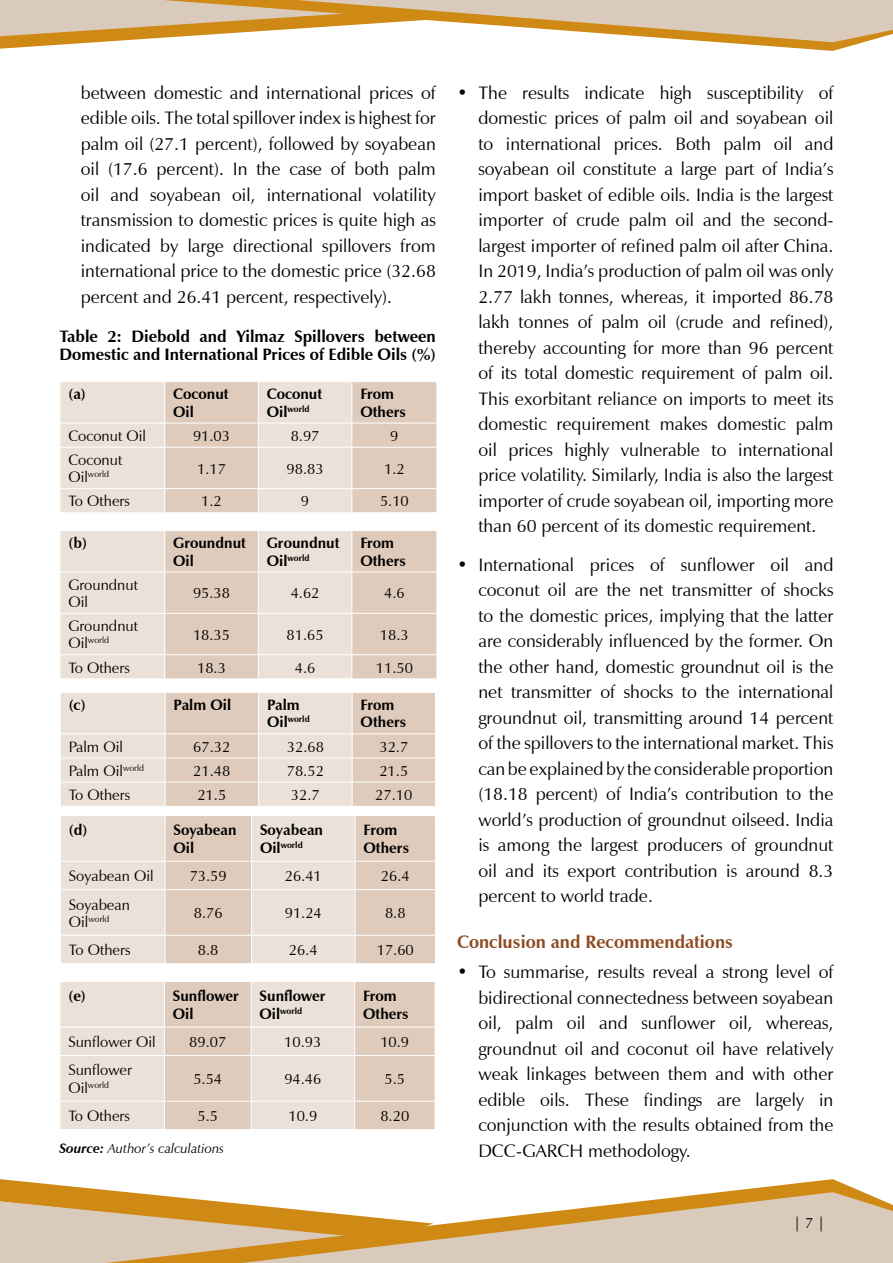
<style>
.page{position:relative;width:893px;height:1263px;background:#fff}
.page>*{position:absolute;margin:0;border:0;box-sizing:border-box;transform-origin:0 0}
.t1{font:18px/25.5px "Zapf Humanist 601 BT";color:#000;text-align:justify}
.t2{font:700 18px "Zapf Humanist 601 BT";color:#8d4b20}
.t3{font:700 16.5px/18px "Zapf Humanist 601 BT";color:#000}
.t4{font:15px/17.2px "Zapf Humanist 601 BT";color:#000}
.t5{font:700 15px/17.2px "Zapf Humanist 601 BT";color:#000}
.t6{font:italic 13.5px "Zapf Humanist 601 BT";color:#000}
.t7{font:700 8.7px "Zapf Humanist 601 BT";color:#000}
.t8{font:8.7px "Zapf Humanist 601 BT";color:#000}
.s1{font-size:15px}
.s2{font-weight:700}
</style>
<div class="page">
<svg style="left:0;top:1179px;width:21px;height:84px;background:#d7b990"></svg>
<svg style="left:21px;top:1179px;width:842px;height:84px"></svg>
<svg style="left:135px;top:1192px;width:758px;height:71px;fill:#dacabb"></svg>
<svg style="left:0;top:0;width:893px;height:51px"></svg>
<svg style="left:60px;top:382px;width:377px;height:130px;background:#e6d7cc"></svg>
<svg style="left:60px;top:531px;width:377px;height:147px;background:#e7d9cd"></svg>
<svg style="left:60px;top:693px;width:375px;height:113px;background:#e7d8cc"></svg>
<svg style="left:61px;top:816px;width:374px;height:147px;background:#e6d8cc"></svg>
<svg style="left:60px;top:982px;width:375px;height:147px;background:#e6d8cc"></svg>
<p class="t1" style="left:81px;top:80px;width:357px">between domestic and international prices of edible oils. The total spillover index is highest for palm oil (27.1 percent), followed by soyabean oil (17.6 percent). In the case of both palm oil and soyabean oil, international volatility transmission to domestic prices is quite high as indicated by large directional spillovers from international price to the domestic price (32.68 percent and 26.41 percent, respectively).</p>
<p class="t3" style="left:60px;top:327px;width:378px">Table 2: Diebold and Yilmaz Spillovers between<br>Domestic and International Prices of Edible Oils (%)</p>
<p class="t5" style="left:68px;top:386px;width:19px">(a)</p>
<p class="t5" style="left:173px;top:386px;width:57px">Coconut<br>Oil</p>
<p class="t5" style="left:267px;top:386px;width:57px">Coconut</p>
<p class="t5" style="left:360px;top:386px;width:47px">From<br>Others</p>
<p class="t7" style="left:267px;top:403px;width:44px"><span class="s1">Oil</span>world</p>
<p class="t4" style="left:68px;top:427px;width:79px">Coconut Oil</p>
<p class="t4" style="left:193px;top:427px;width:39px">91.03</p>
<p class="t4" style="left:291px;top:427px;width:30px">8.97</p>
<p class="t4" style="left:390px;top:427px;width:10px">9</p>
<p class="t4" style="left:68px;top:451px;width:55px">Coconut</p>
<p class="t8" style="left:68px;top:469px;width:42px"><span class="s1">Oil</span>world</p>
<p class="t4" style="left:197px;top:460px;width:30px">1.17</p>
<p class="t4" style="left:287px;top:460px;width:39px">98.83</p>
<p class="t4" style="left:384px;top:460px;width:22px">1.2</p>
<p class="t4" style="left:68px;top:493px;width:63px">To Others</p>
<p class="t4" style="left:201px;top:493px;width:22px">1.2</p>
<p class="t4" style="left:301px;top:493px;width:10px">9</p>
<p class="t4" style="left:380px;top:493px;width:30px">5.10</p>
<p class="t5" style="left:68px;top:534px;width:20px">(b)</p>
<p class="t5" style="left:173px;top:534px;width:74px">Groundnut<br>Oil</p>
<p class="t5" style="left:267px;top:534px;width:74px">Groundnut</p>
<p class="t5" style="left:360px;top:534px;width:47px">From<br>Others</p>
<p class="t7" style="left:267px;top:552px;width:44px"><span class="s1">Oil</span>world</p>
<p class="t4" style="left:68px;top:576px;width:71px">Groundnut<br>Oil</p>
<p class="t4" style="left:193px;top:584px;width:39px">95.38</p>
<p class="t4" style="left:291px;top:584px;width:30px">4.62</p>
<p class="t4" style="left:384px;top:584px;width:22px">4.6</p>
<p class="t4" style="left:68px;top:617px;width:71px">Groundnut</p>
<p class="t8" style="left:68px;top:635px;width:42px"><span class="s1">Oil</span>world</p>
<p class="t4" style="left:193px;top:626px;width:39px">18.35</p>
<p class="t4" style="left:287px;top:626px;width:39px">81.65</p>
<p class="t4" style="left:380px;top:626px;width:30px">18.3</p>
<p class="t4" style="left:68px;top:659px;width:63px">To Others</p>
<p class="t4" style="left:197px;top:659px;width:30px">18.3</p>
<p class="t4" style="left:295px;top:659px;width:22px">4.6</p>
<p class="t4" style="left:376px;top:659px;width:39px">11.50</p>
<p class="t5" style="left:69px;top:696px;width:18px">(c)</p>
<p class="t5" style="left:174px;top:696px;width:59px">Palm Oil</p>
<p class="t5" style="left:267px;top:696px;width:34px">Palm</p>
<p class="t7" style="left:267px;top:714px;width:44px"><span class="s1">Oil</span>world</p>
<p class="t5" style="left:361px;top:696px;width:47px">From<br>Others</p>
<p class="t4" style="left:69px;top:738px;width:56px">Palm Oil</p>
<p class="t4" style="left:193px;top:738px;width:39px">67.32</p>
<p class="t4" style="left:287px;top:738px;width:39px">32.68</p>
<p class="t4" style="left:379px;top:738px;width:30px">32.7</p>
<p class="t4" style="left:69px;top:762px;width:77px">Palm Oil<sup>world</sup></p>
<p class="t4" style="left:193px;top:762px;width:39px">21.48</p>
<p class="t4" style="left:287px;top:762px;width:39px">78.52</p>
<p class="t4" style="left:379px;top:762px;width:30px">21.5</p>
<p class="t4" style="left:69px;top:786px;width:63px">To Others</p>
<p class="t4" style="left:197px;top:786px;width:30px">21.5</p>
<p class="t4" style="left:291px;top:786px;width:30px">32.7</p>
<p class="t4" style="left:375px;top:786px;width:39px">27.10</p>
<p class="t5" style="left:69px;top:822px;width:20px">(d)</p>
<p class="t5" style="left:173px;top:822px;width:65px">Soyabean<br>Oil</p>
<p class="t5" style="left:260px;top:822px;width:65px">Soyabean</p>
<p class="t5" style="left:364px;top:822px;width:47px">From<br>Others</p>
<p class="t7" style="left:260px;top:839px;width:44px"><span class="s1">Oil</span>world</p>
<p class="t4" style="left:69px;top:867px;width:86px">Soyabean Oil</p>
<p class="t4" style="left:190px;top:867px;width:39px">73.59</p>
<p class="t4" style="left:285px;top:867px;width:39px">26.41</p>
<p class="t4" style="left:381px;top:867px;width:30px">26.4</p>
<p class="t4" style="left:69px;top:896px;width:63px">Soyabean</p>
<p class="t8" style="left:69px;top:913px;width:42px"><span class="s1">Oil</span>world</p>
<p class="t4" style="left:194px;top:904px;width:30px">8.76</p>
<p class="t4" style="left:285px;top:904px;width:39px">91.24</p>
<p class="t4" style="left:385px;top:904px;width:22px">8.8</p>
<p class="t4" style="left:69px;top:941px;width:63px">To Others</p>
<p class="t4" style="left:198px;top:941px;width:22px">8.8</p>
<p class="t4" style="left:289px;top:941px;width:30px">26.4</p>
<p class="t4" style="left:377px;top:941px;width:39px">17.60</p>
<p class="t5" style="left:68px;top:987px;width:19px">(e)</p>
<p class="t5" style="left:173px;top:987px;width:67px">Sunflower<br>Oil</p>
<p class="t5" style="left:260px;top:987px;width:67px">Sunflower</p>
<p class="t5" style="left:363px;top:987px;width:47px">From<br>Others</p>
<p class="t7" style="left:260px;top:1005px;width:44px"><span class="s1">Oil</span>world</p>
<p class="t4" style="left:68px;top:1033px;width:89px">Sunflower Oil</p>
<p class="t4" style="left:189px;top:1033px;width:39px">89.07</p>
<p class="t4" style="left:284px;top:1033px;width:39px">10.93</p>
<p class="t4" style="left:380px;top:1033px;width:30px">10.9</p>
<p class="t4" style="left:68px;top:1062px;width:65px">Sunflower</p>
<p class="t8" style="left:68px;top:1079px;width:42px"><span class="s1">Oil</span>world</p>
<p class="t4" style="left:193px;top:1070px;width:30px">5.54</p>
<p class="t4" style="left:284px;top:1070px;width:39px">94.46</p>
<p class="t4" style="left:384px;top:1070px;width:22px">5.5</p>
<p class="t4" style="left:68px;top:1107px;width:63px">To Others</p>
<p class="t4" style="left:197px;top:1107px;width:22px">5.5</p>
<p class="t4" style="left:288px;top:1107px;width:30px">10.9</p>
<p class="t4" style="left:380px;top:1107px;width:30px">8.20</p>
<p class="t6" style="left:60px;top:1140px;width:166px"><span class="s2">Source:</span> Author’s calculations</p>
<p class="t1" style="left:478px;top:80px;width:357px;text-indent:-21px">• The results indicate high susceptibility of domestic prices of palm oil and soyabean oil to international prices. Both palm oil and soyabean oil constitute a large part of India’s import basket of edible oils. India is the largest importer of crude palm oil and the second&shy;largest importer of refined palm oil after China.<br>In 2019, India’s production of palm oil was only 2.77 lakh tonnes, whereas, it imported 86.78 lakh tonnes of palm oil (crude and refined), thereby accounting for more than 96 percent of its total domestic requirement of palm oil.<br>This exorbitant reliance on imports to meet its domestic requirement makes domestic palm oil prices highly vulnerable to international price volatility. Similarly, India is also the largest importer of crude soyabean oil, importing more than 60 percent of its domestic requirement.</p>
<p class="t1" style="left:478px;top:552px;width:357px;text-indent:-21px">• International prices of sunflower oil and coconut oil are the net transmitter of shocks to the domestic prices, implying that the latter are considerably influenced by the former. On the other hand, domestic groundnut oil is the net transmitter of shocks to the international groundnut oil, transmitting around 14 percent of the spillovers to the international market. This can be explained by the considerable proportion (18.18 percent) of India’s contribution to the world’s production of groundnut oilseed. India is among the largest producers of groundnut oil and its export contribution is around 8.3 percent to world trade.</p>
<p class="t2" style="left:457px;top:931px;width:277px">Conclusion and Recommendations</p>
<p class="t1" style="left:478px;top:959px;width:357px;text-indent:-21px">• To summarise, results reveal a strong level of bidirectional connectedness between soyabean oil, palm oil and sunflower oil, whereas, groundnut oil and coconut oil have relatively weak linkages between them and with other edible oils. These findings are largely in conjunction with the results obtained from the DCC-GARCH methodology.</p>
<p class="t4" style="left:793px;top:1215px;width:33px">| 7 |</p>
</div>
